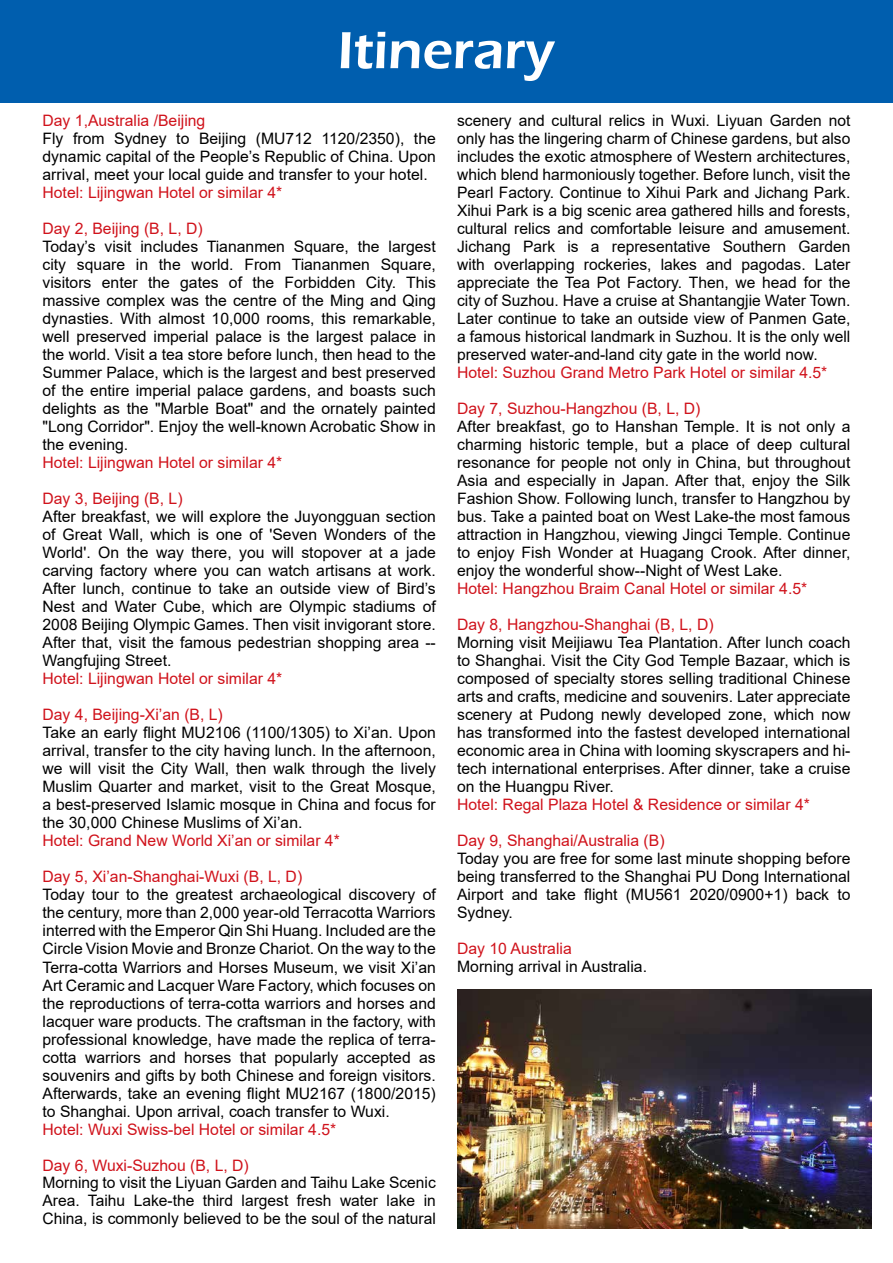
<style>
.page{position:relative;width:893px;height:1263px;background:#fff}
.page>*{position:absolute;margin:0;border:0;box-sizing:border-box;transform-origin:0 0}
.t1{font:600 54px "Eras ITC";color:#fff}
.t2{font:15.75px/18px "Arial";color:#000;text-align:justify}
.t3{font:15.75px "Arial";color:#d0121b}
</style>
<div class="page">
<div style="left:1px;top:0;width:892px;height:102px;background:#005eae"></div>
<img style="left:457px;top:990px;width:415px;height:239px">
<h1 class="t1" style="left:338px;top:20px;width:218px">Itinerary</h1>
<p class="t3" style="left:43px;top:110px;width:164px">Day 1,Australia /Beijing</p>
<p class="t2" style="left:43px;top:130px;width:395px">Fly from Sydney to Beijing (MU712 1120/2350), the dynamic capital of the People’s Republic of China. Upon arrival, meet your local guide and transfer to your hotel.</p>
<p class="t3" style="left:43px;top:182px;width:241px">Hotel: Lijingwan Hotel or similar 4*</p>
<p class="t3" style="left:43px;top:218px;width:162px">Day 2, Beijing (B, L, D)</p>
<p class="t2" style="left:43px;top:238px;width:395px">Today’s visit includes Tiananmen Square, the largest city square in the world. From Tiananmen Square, visitors enter the gates of the Forbidden City. This massive complex was the centre of the Ming and Qing dynasties. With almost 10,000 rooms, this remarkable, well preserved imperial palace is the largest palace in the world. Visit a tea store before lunch, then head to the Summer Palace, which is the largest and best preserved of the entire imperial palace gardens, and boasts such delights as the "Marble Boat" and the ornately painted "Long Corridor". Enjoy the well-known Acrobatic Show in the evening.</p>
<p class="t3" style="left:43px;top:452px;width:241px">Hotel: Lijingwan Hotel or similar 4*</p>
<p class="t3" style="left:43px;top:488px;width:142px">Day 3, Beijing (B, L)</p>
<p class="t2" style="left:43px;top:508px;width:395px">After breakfast, we will explore the Juyongguan section of Great Wall, which is one of 'Seven Wonders of the World'. On the way there, you will stopover at a jade carving factory where you can watch artisans at work.<br>After lunch, continue to take an outside view of Bird’s Nest and Water Cube, which are Olympic stadiums of 2008 Beijing Olympic Games. Then visit invigorant store.<br>After that, visit the famous pedestrian shopping area -- Wangfujing Street.</p>
<p class="t3" style="left:43px;top:668px;width:241px">Hotel: Lijingwan Hotel or similar 4*</p>
<p class="t3" style="left:43px;top:704px;width:182px">Day 4, Beijing-Xi’an (B, L)</p>
<p class="t2" style="left:43px;top:724px;width:395px">Take an early flight MU2106 (1100/1305) to Xi’an. Upon arrival, transfer to the city having lunch. In the afternoon, we will visit the City Wall, then walk through the lively Muslim Quarter and market, visit to the Great Mosque, a best-preserved Islamic mosque in China and focus for the 30,000 Chinese Muslims of Xi’an.</p>
<p class="t3" style="left:43px;top:830px;width:299px">Hotel: Grand New World Xi’an or similar 4*</p>
<p class="t3" style="left:43px;top:866px;width:261px">Day 5, Xi’an-Shanghai-Wuxi (B, L, D)</p>
<p class="t2" style="left:43px;top:886px;width:395px">Today tour to the greatest archaeological discovery of the century, more than 2,000 year-old Terracotta Warriors interred with the Emperor Qin Shi Huang. Included are the Circle Vision Movie and Bronze Chariot. On the way to the Terra-cotta Warriors and Horses Museum, we visit Xi’an Art Ceramic and Lacquer Ware Factory, which focuses on the reproductions of terra-cotta warriors and horses and lacquer ware products. The craftsman in the factory, with professional knowledge, have made the replica of terra&shy;cotta warriors and horses that popularly accepted as souvenirs and gifts by both Chinese and foreign visitors.<br>Afterwards, take an evening flight MU2167 (1800/2015) to Shanghai. Upon arrival, coach transfer to Wuxi.</p>
<p class="t3" style="left:43px;top:1118px;width:295px">Hotel: Wuxi Swiss-bel Hotel or similar 4.5*</p>
<p class="t3" style="left:43px;top:1154px;width:208px">Day 6, Wuxi-Suzhou (B, L, D)</p>
<p class="t2" style="left:43px;top:1174px;width:395px">Morning to visit the Liyuan Garden and Taihu Lake Scenic Area. Taihu Lake-the third largest fresh water lake in China, is commonly believed to be the soul of the natural</p>
<p class="t2" style="left:457px;top:112px;width:395px">scenery and cultural relics in Wuxi. Liyuan Garden not only has the lingering charm of Chinese gardens, but also includes the exotic atmosphere of Western architectures, which blend harmoniously together. Before lunch, visit the Pearl Factory. Continue to Xihui Park and Jichang Park.<br>Xihui Park is a big scenic area gathered hills and forests, cultural relics and comfortable leisure and amusement.<br>Jichang Park is a representative Southern Garden with overlapping rockeries, lakes and pagodas. Later appreciate the Tea Pot Factory. Then, we head for the city of Suzhou. Have a cruise at Shantangjie Water Town.<br>Later continue to take an outside view of Panmen Gate, a famous historical landmark in Suzhou. It is the only well preserved water-and-land city gate in the world now.</p>
<p class="t3" style="left:457px;top:362px;width:372px">Hotel: Suzhou Grand Metro Park Hotel or similar 4.5*</p>
<p class="t3" style="left:457px;top:398px;width:245px">Day 7, Suzhou-Hangzhou (B, L, D)</p>
<p class="t2" style="left:457px;top:418px;width:395px">After breakfast, go to Hanshan Temple. It is not only a charming historic temple, but a place of deep cultural resonance for people not only in China, but throughout Asia and especially in Japan. After that, enjoy the Silk Fashion Show. Following lunch, transfer to Hangzhou by bus. Take a painted boat on West Lake-the most famous attraction in Hangzhou, viewing Jingci Temple. Continue to enjoy Fish Wonder at Huagang Crook. After dinner, enjoy the wonderful show--Night of West Lake.</p>
<p class="t3" style="left:457px;top:578px;width:352px">Hotel: Hangzhou Braim Canal Hotel or similar 4.5*</p>
<p class="t3" style="left:457px;top:614px;width:258px">Day 8, Hangzhou-Shanghai (B, L, D)</p>
<p class="t2" style="left:457px;top:634px;width:395px">Morning visit Meijiawu Tea Plantation. After lunch coach to Shanghai. Visit the City God Temple Bazaar, which is composed of specialty stores selling traditional Chinese arts and crafts, medicine and souvenirs. Later appreciate scenery at Pudong newly developed zone, which now has transformed into the fastest developed international economic area in China with looming skyscrapers and hi&shy;tech international enterprises. After dinner, take a cruise on the Huangpu River.</p>
<p class="t3" style="left:457px;top:794px;width:354px">Hotel: Regal Plaza Hotel &amp; Residence or similar 4*</p>
<p class="t3" style="left:457px;top:830px;width:209px">Day 9, Shanghai/Australia (B)</p>
<p class="t2" style="left:457px;top:850px;width:395px">Today you are free for some last minute shopping before being transferred to the Shanghai PU Dong International Airport and take flight (MU561 2020/0900+1) back to Sydney.</p>
<p class="t3" style="left:457px;top:938px;width:116px">Day 10 Australia</p>
<p class="t2" style="left:457px;top:958px;width:191px">Morning arrival in Australia.</p>
</div>
